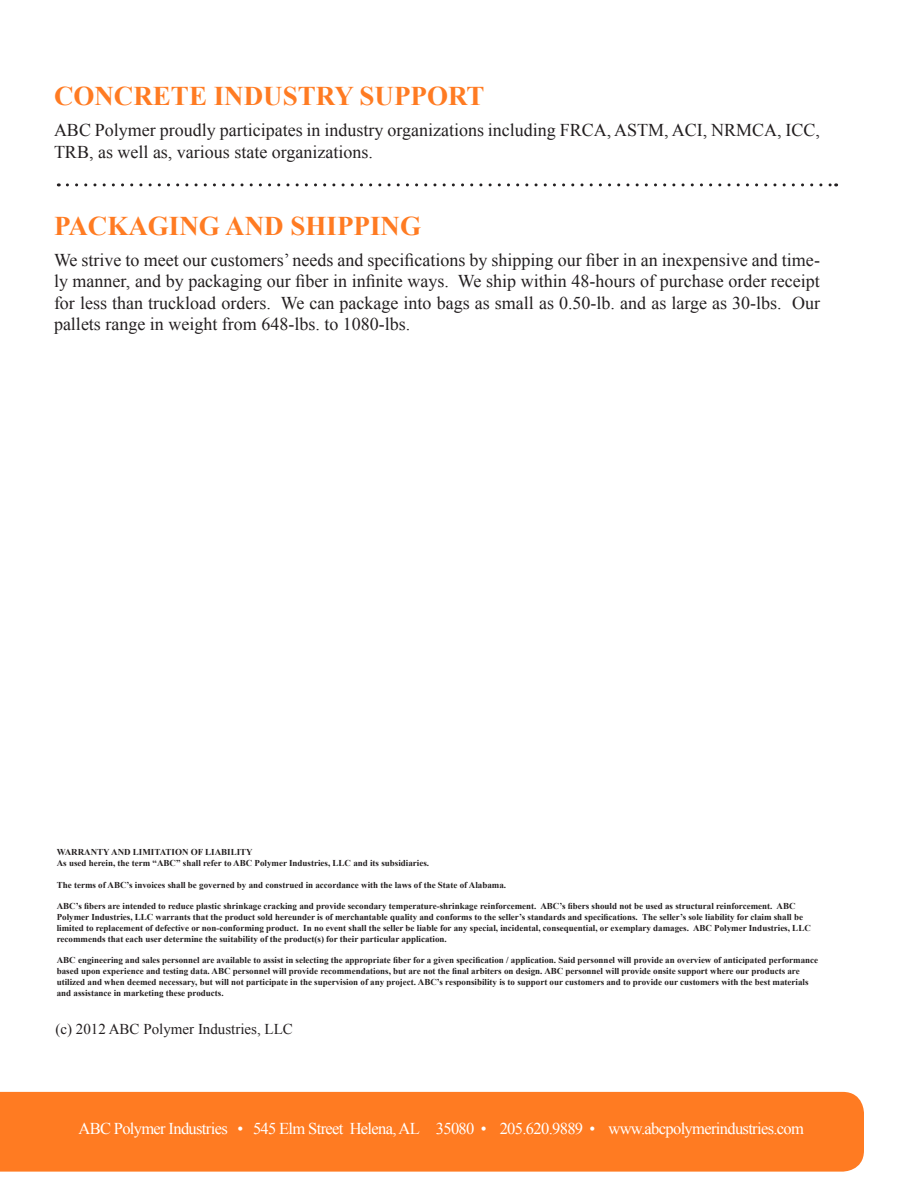
<style>
.page{position:relative;width:918px;height:1188px;background:#fff}
.page>*{position:absolute;margin:0;border:0;box-sizing:border-box;transform-origin:0 0}
.t1{font:700 27px "Times New Roman";color:#ff7b22}
.t2{font:18px/21.6px "Times New Roman";color:#231f20}
.t3{font:16.5px "Times New Roman";letter-spacing:-.04em;color:#fff}
.t4{font:15px "Times New Roman";color:#231f20}
.t5{font:700 9px/10.8px "Times New Roman";color:#231f20}
</style>
<div class="page">
<div style="left:0;top:1092px;width:864px;height:80px;background:#ff7b22"></div>
<svg style="left:67px;top:183px;width:770px;height:3px"></svg>
<p class="t1" style="left:54px;top:78px;width:432px">CONCRETE INDUSTRY SUPPORT</p>
<p class="t2" style="left:54px;top:119px;width:768px">ABC Polymer proudly participates in industry organizations including FRCA, ASTM, ACI, NRMCA, ICC,<br>TRB, as well as, various state organizations.</p>
<p class="t1" style="left:54px;top:207px;width:369px">PACKAGING AND SHIPPING</p>
<p class="t2" style="left:54px;top:248px;width:768px;text-align:justify">We strive to meet our customers’ needs and specifications by shipping our fiber in an inexpensive and time&shy;ly manner, and by packaging our fiber in infinite ways. We ship within 48-hours of purchase order receipt for less than truckload orders. We can package into bags as small as 0.50-lb. and as large as 30-lbs. Our pallets range in weight from 648-lbs. to 1080-lbs.</p>
<p class="t5" style="left:57px;top:847px;width:198px">WARRANTY AND LIMITATION OF LIABILITY</p>
<p class="t5" style="left:57px;top:858px;width:374px">As used herein, the term “ABC” shall refer to ABC Polymer Industries, LLC and its subsidiaries.</p>
<p class="t5" style="left:57px;top:879px;width:451px">The terms of ABC’s invoices shall be governed by and construed in accordance with the laws of the State of Alabama.</p>
<p class="t5" style="left:57px;top:901px;width:756px">ABC’s fibers are intended to reduce plastic shrinkage cracking and provide secondary temperature-shrinkage reinforcement. ABC’s fibers should not be used as structural reinforcement. ABC Polymer Industries, LLC warrants that the product sold hereunder is of merchantable quality and conforms to the seller’s standards and specifications. The seller’s sole liability for claim shall be limited to replacement of defective or non-conforming product. In no event shall the seller be liable for any special, incidental, consequential, or exemplary damages. ABC Polymer Industries, LLC recommends that each user determine the suitability of the product(s) for their particular application.</p>
<p class="t5" style="left:57px;top:955px;width:763px">ABC engineering and sales personnel are available to assist in selecting the appropriate fiber for a given specification / application. Said personnel will provide an overview of anticipated performance based upon experience and testing data. ABC personnel will provide recommendations, but are not the final arbiters on design. ABC personnel will provide onsite support where our products are utilized and when deemed necessary, but will not participate in the supervision of any project. ABC’s responsibility is to support our customers and to provide our customers with the best materials and assistance in marketing these products.</p>
<p class="t4" style="left:56px;top:1019px;width:239px">(c) 2012 ABC Polymer Industries, LLC</p>
<p class="t3" style="left:78px;top:1117px;width:727px">ABC Polymer Industries • 545 Elm Street Helena, AL 35080 • 205.620.9889 • www.abcpolymerindustries.com</p>
</div>
